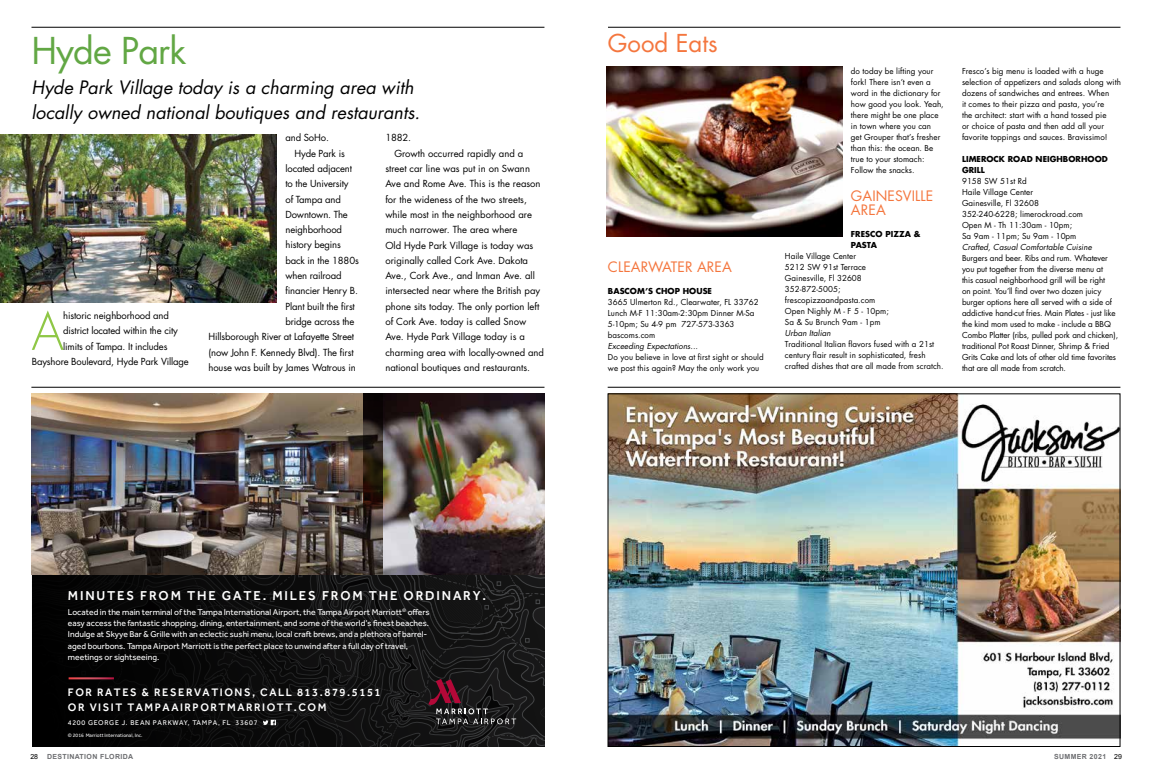
<style>
.page{position:relative;width:1152px;height:774px;background:#fff}
.page>*{position:absolute;margin:0;border:0;box-sizing:border-box;transform-origin:0 0}
.t1{font:300 50.6px "Futura Std";color:#8fc746}
.t2{font:36px "Futura Std";letter-spacing:-.025em;color:#62a744}
.t3{font:24px "Futura Std";color:#f4763e}
.t4{font:italic 18px/25px "Futura Std";color:#000}
.t5{font:14px/14px "Futura Std";letter-spacing:.005em;color:#f4763e}
.t6{font:500 13.3px "Effra";letter-spacing:.14em;color:#fff}
.t7{font:500 11.3px/14.4px "Effra";letter-spacing:.14em;color:#fff}
.t8{font:10.7px/14.3px "Century Gothic Std";letter-spacing:.08em;color:#000;text-align:justify}
.t9{font:9.5px "Futura Std";color:#000}
.t10{font:8.7px/11.3px "Effra";color:#fff}
.t11{font:8px/11px "Futura Std";letter-spacing:.005em;color:#000}
.t12{font:italic 8px "Futura Std";letter-spacing:.005em;color:#000}
.t13{font:700 8px/11px "Futura Std";letter-spacing:.005em;color:#000}
.t14{font:7.2px "Effra";letter-spacing:.1em;color:#fff}
.t15{font:700 7px "Arial";letter-spacing:.05em;color:#6d6e71}
.t16{font:7px "Arial";color:#000}
.t17{font:5.1px "Effra";color:#fff}
.s1{font-weight:400;color:#000}
</style>
<div class="page">
<hr style="left:32px;top:27px;width:512px;height:1px;background:#000">
<img style="left:0;top:134px;width:276px;height:168px">
<img style="left:31px;top:393px;width:514px;height:354px">
<hr style="left:31px;top:387px;width:513px;height:1px;background:#000">
<hr style="left:608px;top:387px;width:512px;height:1px;background:#000">
<hr style="left:608px;top:27px;width:512px;height:1px;background:#000">
<img style="left:607px;top:66px;width:235px;height:170px">
<img style="left:610px;top:395px;width:509px;height:350px">
<h2 class="t2" style="left:32px;top:28px;width:156px">Hyde Park</h2>
<h3 class="t4" style="left:32px;top:75px;width:390px">Hyde Park Village today is a charming area with locally owned national boutiques and restaurants.</h3>
<p class="t9" style="left:285px;top:132px;width:45px">and SoHo.</p>
<p class="t9" style="left:294px;top:147px;width:52px">Hyde Park is</p>
<p class="t9" style="left:285px;top:162px;width:68px">located adjacent</p>
<p class="t9" style="left:285px;top:178px;width:65px">to the University</p>
<p class="t9" style="left:285px;top:193px;width:57px">of Tampa and</p>
<p class="t9" style="left:285px;top:208px;width:64px">Downtown. The</p>
<p class="t9" style="left:285px;top:224px;width:58px">neighborhood</p>
<p class="t9" style="left:285px;top:239px;width:57px">history begins</p>
<p class="t9" style="left:285px;top:254px;width:75px">back in the 1880s</p>
<p class="t9" style="left:285px;top:270px;width:58px">when railroad</p>
<p class="t9" style="left:285px;top:285px;width:74px">financier Henry B.</p>
<p class="t9" style="left:285px;top:300px;width:71px">Plant built the first</p>
<p class="t9" style="left:285px;top:315px;width:70px">bridge across the</p>
<p class="t9" style="left:209px;top:331px;width:147px">Hillsborough River at Lafayette Street</p>
<p class="t9" style="left:209px;top:346px;width:147px">(now John F. Kennedy Blvd). The first</p>
<p class="t9" style="left:209px;top:361px;width:149px">house was built by James Watrous in</p>
<h1 class="t1" style="left:32px;top:301px;width:34px">A</h1>
<p class="t9" style="left:63px;top:309px;width:107px">historic neighborhood and</p>
<p class="t9" style="left:63px;top:325px;width:116px">district located within the city</p>
<p class="t9" style="left:63px;top:340px;width:106px">limits of Tampa. It includes</p>
<p class="t9" style="left:32px;top:356px;width:159px">Bayshore Boulevard, Hyde Park Village</p>
<h3 class="t8" style="left:114px;top:332px;width:193px">Ave. Dakota Ave., Cork Ave., and Inman Ave. all intersected near where the British pay phone sits</h3>
<p class="t9" style="left:385px;top:132px;width:27px">1882.</p>
<p class="t9" style="left:394px;top:147px;width:131px">Growth occurred rapidly and a</p>
<p class="t9" style="left:385px;top:162px;width:146px">street car line was put in on Swann</p>
<p class="t9" style="left:385px;top:178px;width:157px">Ave and Rome Ave. This is the reason</p>
<p class="t9" style="left:385px;top:193px;width:143px">for the wideness of the two streets,</p>
<p class="t9" style="left:385px;top:208px;width:148px">while most in the neighborhood are</p>
<p class="t9" style="left:385px;top:224px;width:134px">much narrower. The area where</p>
<p class="t9" style="left:385px;top:239px;width:149px">Old Hyde Park Village is today was</p>
<p class="t9" style="left:385px;top:254px;width:144px">originally called Cork Ave. Dakota</p>
<p class="t9" style="left:385px;top:270px;width:151px">Ave., Cork Ave., and Inman Ave. all</p>
<p class="t9" style="left:385px;top:285px;width:156px">intersected near where the British pay</p>
<p class="t9" style="left:385px;top:300px;width:156px">phone sits today. The only portion left</p>
<p class="t9" style="left:385px;top:316px;width:143px">of Cork Ave. today is called Snow</p>
<p class="t9" style="left:385px;top:331px;width:141px">Ave. Hyde Park Village today is a</p>
<p class="t9" style="left:385px;top:346px;width:160px">charming area with locally-owned and</p>
<p class="t9" style="left:385px;top:361px;width:146px">national boutiques and restaurants.</p>
<h3 class="t3" style="left:608px;top:28px;width:111px">Good Eats</h3>
<h3 class="t5" style="left:608px;top:260px;width:125px">CLEARWATER AREA</h3>
<p class="t13" style="left:608px;top:285px;width:106px">BASCOM’S CHOP HOUSE</p>
<p class="t11" style="left:608px;top:296px;width:152px">3665 Ulmerton Rd., Clearwater, FL 33762<br>Lunch M-F 11:30am-2:30pm Dinner M-Sa<br>5-10pm; Su 4-9 pm 727-573-3363 bascoms.com</p>
<p class="t12" style="left:608px;top:341px;width:92px">Exceeding Expectations...</p>
<p class="t11" style="left:608px;top:351px;width:157px">Do you believe in love at first sight or should we post this again? May the only work you</p>
<p class="t11" style="left:851px;top:65px;width:94px">do today be lifting your fork! There isn’t even a word in the dictionary for how good you look. Yeah, there might be one place in town where you can get Grouper that’s fresher than this: the ocean. Be true to your stomach:<br>Follow the snacks.</p>
<h3 class="t5" style="left:851px;top:189px;width:84px">GAINESVILLE<br>AREA</h3>
<p class="t13" style="left:851px;top:228px;width:71px">FRESCO PIZZA &amp;<br>PASTA</p>
<p class="t11" style="left:785px;top:250px;width:105px">Haile Village Center<br>5212 SW 91st Terrace<br>Gainesville, Fl 32608<br>352-872-5005; frescopizzaandpasta.com<br>Open Nighly M - F 5 - 10pm;<br>Sa &amp; Su Brunch 9am - 1pm</p>
<p class="t12" style="left:785px;top:328px;width:47px">Urban Italian</p>
<p class="t11" style="left:785px;top:338px;width:160px">Traditional Italian flavors fused with a 21st century flair result in sophisticated, fresh crafted dishes that are all made from scratch.</p>
<p class="t11" style="left:962px;top:65px;width:160px">Fresco’s big menu is loaded with a huge selection of appetizers and salads along with dozens of sandwiches and entrees. When<br>it comes to their pizza and pasta, you’re<br>the architect: start with a hand tossed pie<br>or choice of pasta and then add all your favorite toppings and sauces. Bravissimo!</p>
<p class="t13" style="left:962px;top:153px;width:147px">LIMEROCK ROAD NEIGHBORHOOD<br>GRILL</p>
<p class="t11" style="left:962px;top:175px;width:122px">9158 SW 51st Rd<br>Haile Village Center<br>Gainesville, Fl 32608<br>352-240-6228; limerockroad.com<br>Open M - Th 11:30am - 10pm;<br>Sa 9am - 11pm; Su 9am - 10pm</p>
<p class="t12" style="left:962px;top:242px;width:131px">Crafted, Casual Comfortable Cuisine</p>
<p class="t11" style="left:962px;top:252px;width:158px">Burgers and beer. Ribs and rum. Whatever you put together from the diverse menu at<br>this casual neighborhood grill will be right<br>on point. You’ll find over two dozen juicy burger options here all served with a side of addictive hand-cut fries. Main Plates - just like the kind mom used to make - include a BBQ Combo Platter (ribs, pulled pork and chicken), traditional Pot Roast Dinner, Shrimp &amp; Fried Grits Cake and lots of other old time favorites that are all made from scratch.</p>
<h3 class="t6" style="left:68px;top:588px;width:420px">MINUTES FROM THE GATE. MILES FROM THE ORDINARY.</h3>
<p class="t10" style="left:68px;top:606px;width:363px">Located in the main terminal of the Tampa International Airport, the Tampa Airport Marriott<sup>®</sup> offers easy access the fantastic shopping, dining, entertainment, and some of the world’s finest beaches.<br>Indulge at Skyye Bar &amp; Grille with an eclectic sushi menu, local craft brews, and a plethora of barrel&shy;aged bourbons. Tampa Airport Marriott is the perfect place to unwind after a full day of travel, meetings or sightseeing.</p>
<h3 class="t7" style="left:68px;top:685px;width:314px">FOR RATES &amp; RESERVATIONS, CALL 813.879.5151<br>OR VISIT TAMPAAIRPORTMARRIOTT.COM</h3>
<p class="t14" style="left:68px;top:719px;width:191px">4200 GEORGE J. BEAN PARKWAY, TAMPA, FL 33607</p>
<p class="t17" style="left:68px;top:732px;width:76px">© 2016 Marriott International, Inc.</p>
<p class="t16" style="left:30px;top:752px;width:9px">28</p>
<p class="t15" style="left:47px;top:752px;width:88px">DESTINATION FLORIDA</p>
<p class="t15" style="left:1054px;top:752px;width:69px">SUMMER 2021 <span class="s1">29</span></p>
</div>
